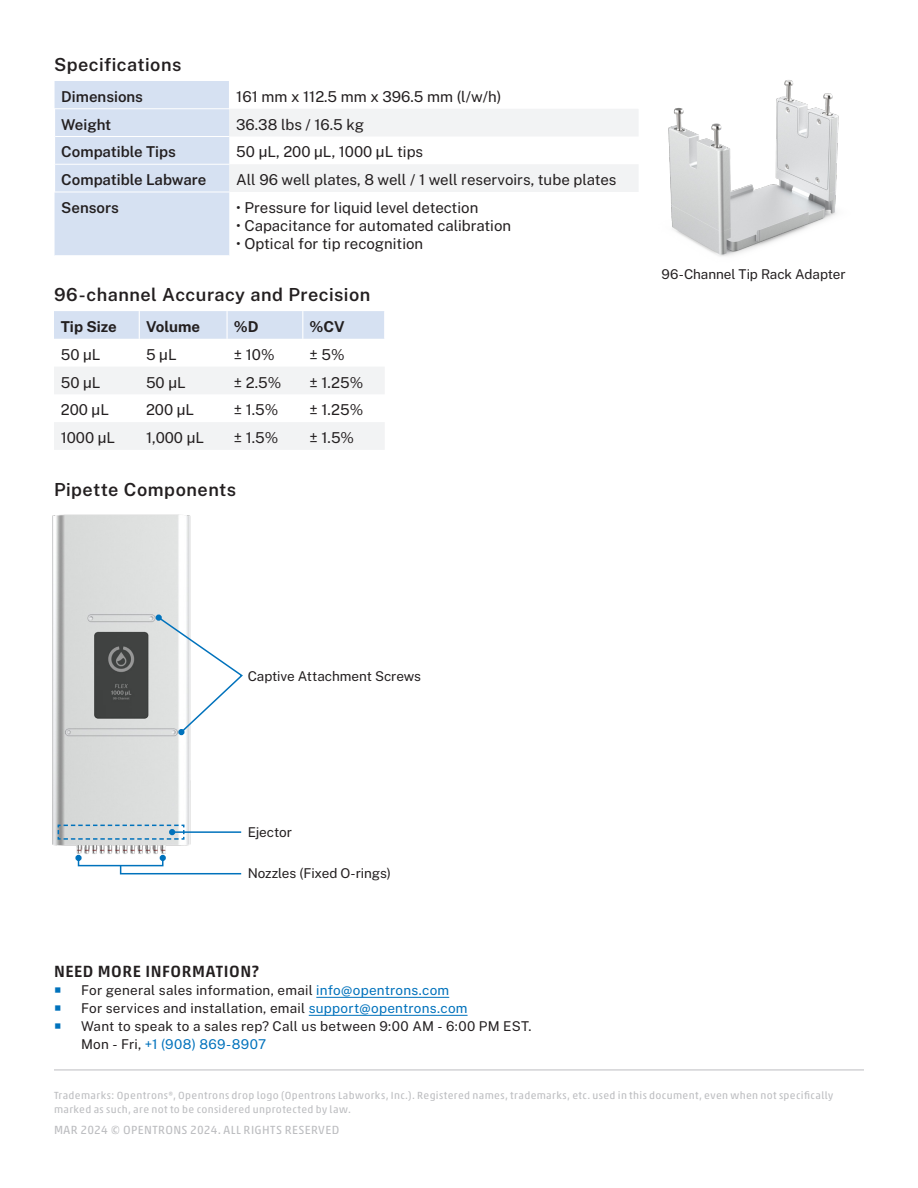
<style>
.page{position:relative;width:918px;height:1188px;background:#fff}
.page>*{position:absolute;margin:0;border:0;box-sizing:border-box;transform-origin:0 0}
.t1{font:600 18px "Public Sans";letter-spacing:.025em;color:#231f20}
.t2{font:500 16.5px "Akko Pro";letter-spacing:.035em;color:#231f20}
.t3{font:15px "Public Sans";color:#231f20}
.t4{font:600 15px "Public Sans";color:#231f20}
.t5{font:700 15px "Public Sans";color:#231f20}
.t6{font:13.5px "Public Sans";letter-spacing:.01em;color:#231f20}
.t7{font:13.5px "Public Sans";letter-spacing:.025em;color:#0072bc}
.t8{font:12px "Akko Pro";letter-spacing:.03em;color:#bcbdc0}
.t9{font:10.5px/14.4px "Akko Pro";letter-spacing:.035em;color:#bcbdc0}
.s1{color:#0072bc}
.s2{color:#231f20}
</style>
<div class="page">
<hr style="left:316px;top:997px;width:133px;height:1px;background:#0072bc">
<hr style="left:309px;top:1015px;width:159px;height:1px;background:#0072bc">
<svg style="left:54px;top:81px;width:584px;height:174px"></svg>
<hr style="left:54px;top:108px;width:176px;height:1px;background:#fff">
<hr style="left:55px;top:136px;width:175px;height:1px;background:#fff">
<hr style="left:55px;top:164px;width:175px;height:1px;background:#fff">
<hr style="left:54px;top:192px;width:176px;height:1px;background:#fff">
<svg style="left:54px;top:311px;width:330px;height:139px"></svg>
<hr style="left:54px;top:1070px;width:810px;height:1px;background:#bcbdc0">
<img style="left:52px;top:514px;width:139px;height:347px">
<div style="left:178px;top:729px;width:7px;height:6px;border:2px solid #0072bc;border-radius:50%"></div>
<svg style="left:156px;top:615px;width:87px;height:119px"></svg>
<svg style="left:57px;top:824px;width:128px;height:16px;background:#bbccd5"></svg>
<div style="left:75px;top:855px;width:7px;height:6px;border:2px solid #0072bc;border-radius:50%"></div>
<hr style="left:172px;top:831px;width:69px;height:2px;background:#0072bc">
<svg style="left:77px;top:855px;width:165px;height:20px"></svg>
<img style="left:668px;top:80px;width:171px;height:176px">
<p class="t1" style="left:54px;top:53px;width:129px">Specifications</p>
<p class="t4" style="left:61px;top:87px;width:83px">Dimensions</p>
<p class="t3" style="left:236px;top:87px;width:267px">161 mm x 112.5 mm x 396.5 mm (l/w/h)</p>
<p class="t4" style="left:61px;top:114px;width:52px">Weight</p>
<p class="t3" style="left:236px;top:114px;width:129px">36.38 lbs / 16.5 kg</p>
<p class="t4" style="left:61px;top:142px;width:116px">Compatible Tips</p>
<p class="t3" style="left:236px;top:142px;width:188px">50 µL, 200 µL, 1000 µL tips</p>
<p class="t4" style="left:61px;top:170px;width:147px">Compatible Labware</p>
<p class="t3" style="left:236px;top:170px;width:382px">All 96 well plates, 8 well / 1 well reservoirs, tube plates</p>
<p class="t4" style="left:61px;top:198px;width:59px">Sensors</p>
<p class="t3" style="left:236px;top:198px;width:244px">• Pressure for liquid level detection</p>
<p class="t3" style="left:236px;top:216px;width:276px">• Capacitance for automated calibration</p>
<p class="t3" style="left:236px;top:234px;width:189px">• Optical for tip recognition</p>
<p class="t1" style="left:54px;top:283px;width:318px">96-channel Accuracy and Precision</p>
<p class="t5" style="left:61px;top:317px;width:58px">Tip Size</p>
<p class="t5" style="left:146px;top:317px;width:56px">Volume</p>
<p class="t5" style="left:234px;top:317px;width:26px">%D</p>
<p class="t5" style="left:310px;top:317px;width:37px">%CV</p>
<p class="t3" style="left:61px;top:344px;width:41px">50 µL</p>
<p class="t3" style="left:146px;top:344px;width:32px">5 µL</p>
<p class="t3" style="left:234px;top:344px;width:42px">± 10%</p>
<p class="t3" style="left:310px;top:344px;width:37px">± 5%</p>
<p class="t3" style="left:61px;top:372px;width:41px">50 µL</p>
<p class="t3" style="left:146px;top:372px;width:41px">50 µL</p>
<p class="t3" style="left:234px;top:372px;width:49px">± 2.5%</p>
<p class="t3" style="left:310px;top:372px;width:55px">± 1.25%</p>
<p class="t3" style="left:61px;top:400px;width:50px">200 µL</p>
<p class="t3" style="left:146px;top:400px;width:50px">200 µL</p>
<p class="t3" style="left:234px;top:400px;width:46px">± 1.5%</p>
<p class="t3" style="left:310px;top:400px;width:55px">± 1.25%</p>
<p class="t3" style="left:61px;top:428px;width:56px">1000 µL</p>
<p class="t3" style="left:146px;top:428px;width:60px">1,000 µL</p>
<p class="t3" style="left:234px;top:428px;width:46px">± 1.5%</p>
<p class="t3" style="left:310px;top:428px;width:46px">± 1.5%</p>
<p class="t1" style="left:54px;top:477px;width:184px">Pipette Components</p>
<p class="t6" style="left:661px;top:265px;width:186px">96-Channel Tip Rack Adapter</p>
<p class="t6" style="left:248px;top:667px;width:175px">Captive Attachment Screws</p>
<p class="t6" style="left:248px;top:823px;width:46px">Ejector</p>
<p class="t6" style="left:248px;top:864px;width:145px">Nozzles (Fixed O-rings)</p>
<p class="t2" style="left:54px;top:961px;width:207px">NEED MORE INFORMATION?</p>
<p class="t6" style="left:81px;top:981px;width:370px">For general sales information, email <span class="s1">info@opentrons.com</span></p>
<p class="t6" style="left:81px;top:999px;width:388px">For services and installation, email <span class="s1">support@opentrons.com</span></p>
<p class="t6" style="left:81px;top:1017px;width:452px">Want to speak to a sales rep? Call us between 9:00 AM - 6:00 PM EST.</p>
<p class="t7" style="left:81px;top:1035px;width:187px"><span class="s2">Mon - Fri,</span> +1 (908) 869-8907</p>
<p class="t9" style="left:54px;top:1088px;width:781px">Trademarks: Opentrons®, Opentrons drop logo (Opentrons Labworks, Inc.). Registered names, trademarks, etc. used in this document, even when not specifically marked as such, are not to be considered unprotected by law.</p>
<p class="t8" style="left:54px;top:1123px;width:287px">MAR 2024 © OPENTRONS 2024. ALL RIGHTS RESERVED</p>
</div>
